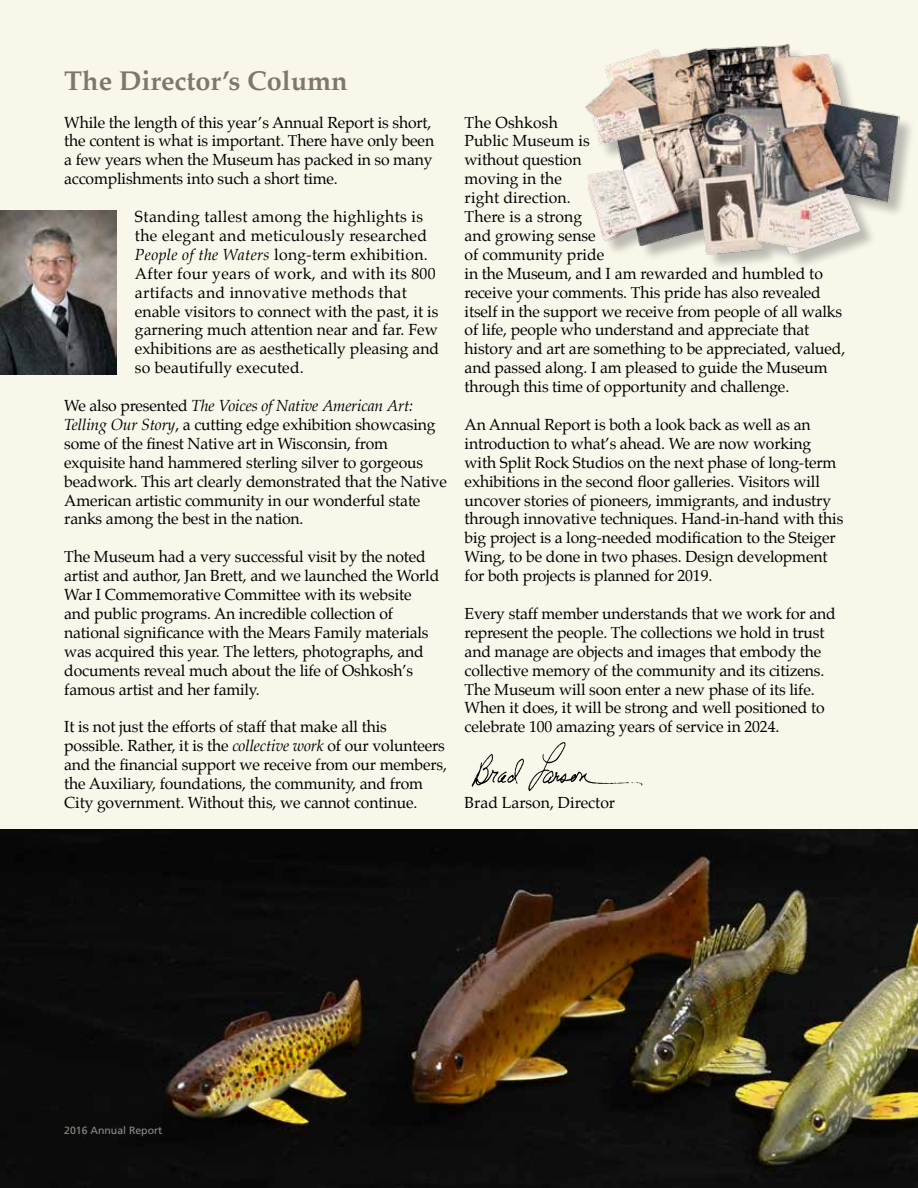
<style>
.page{position:relative;width:918px;height:1188px;background:#f9f7ea}
.page>*{position:absolute;margin:0;border:0;box-sizing:border-box;transform-origin:0 0}
.t1{font:700 27px "Palatino";color:#7f776f}
.t2{font:15.75px/18.9px "Palatino";letter-spacing:-.01em;color:#000}
.t3{font:15.75px/18.9px "Palatino";letter-spacing:.02em;color:#000}
.t4{font:10.5px "Frutiger";color:#948d86}
.s1{font-style:italic}
</style>
<div class="page">
<div style="left:588px;top:46px;width:327px;height:225px;background:#000;opacity:.25"></div>
<img style="left:585px;top:43px;width:315px;height:215px">
<img style="left:0;top:830px;width:918px;height:358px">
<img style="left:0;top:211px;width:116px;height:163px">
<img style="left:471px;top:742px;width:172px;height:50px">
<h1 class="t1" style="left:64px;top:64px;width:285px">The Director’s Column</h1>
<p class="t2" style="left:64px;top:114px;width:371px">While the length of this year’s Annual Report is short, the content is what is important. There have only been a few years when the Museum has packed in so many accomplishments into such a short time.</p>
<p class="t3" style="left:135px;top:209px;width:306px">Standing tallest among the highlights is the elegant and meticulously researched <span class="s1">People of the Waters</span> long-term exhibition.<br>After four years of work, and with its 800 artifacts and innovative methods that enable visitors to connect with the past, it is garnering much attention near and far. Few exhibitions are as aesthetically pleasing and so beautifully executed.</p>
<p class="t2" style="left:64px;top:398px;width:384px">We also presented <span class="s1">The Voices of Native American Art:<br>Telling Our Story</span>, a cutting edge exhibition showcasing some of the finest Native art in Wisconsin, from exquisite hand hammered sterling silver to gorgeous beadwork. This art clearly demonstrated that the Native American artistic community in our wonderful state ranks among the best in the nation.</p>
<p class="t2" style="left:64px;top:549px;width:377px">The Museum had a very successful visit by the noted artist and author, Jan Brett, and we launched the World War I Commemorative Committee with its website and public programs. An incredible collection of national significance with the Mears Family materials was acquired this year. The letters, photographs, and documents reveal much about the life of Oshkosh’s famous artist and her family.</p>
<p class="t2" style="left:64px;top:719px;width:384px">It is not just the efforts of staff that make all this possible. Rather, it is the <span class="s1">collective work</span> of our volunteers and the financial support we receive from our members, the Auxiliary, foundations, the community, and from City government. Without this, we cannot continue.</p>
<p class="t2" style="left:465px;top:114px;width:382px">The Oshkosh<br>Public Museum is<br>without question<br>moving in the<br>right direction.<br>There is a strong<br>and growing sense<br>of community pride<br>in the Museum, and I am rewarded and humbled to receive your comments. This pride has also revealed itself in the support we receive from people of all walks of life, people who understand and appreciate that history and art are something to be appreciated, valued, and passed along. I am pleased to guide the Museum through this time of opportunity and challenge.</p>
<p class="t2" style="left:465px;top:416px;width:380px">An Annual Report is both a look back as well as an introduction to what’s ahead. We are now working with Split Rock Studios on the next phase of long-term exhibitions in the second floor galleries. Visitors will uncover stories of pioneers, immigrants, and industry through innovative techniques. Hand-in-hand with this big project is a long-needed modification to the Steiger Wing, to be done in two phases. Design development for both projects is planned for 2019.</p>
<p class="t2" style="left:465px;top:605px;width:373px">Every staff member understands that we work for and represent the people. The collections we hold in trust and manage are objects and images that embody the collective memory of the community and its citizens.<br>The Museum will soon enter a new phase of its life.<br>When it does, it will be strong and well positioned to celebrate 100 amazing years of service in 2024.</p>
<p class="t2" style="left:465px;top:794px;width:152px">Brad Larson, Director</p>
<p class="t4" style="left:64px;top:1124px;width:100px">2016 Annual Report</p>
</div>
